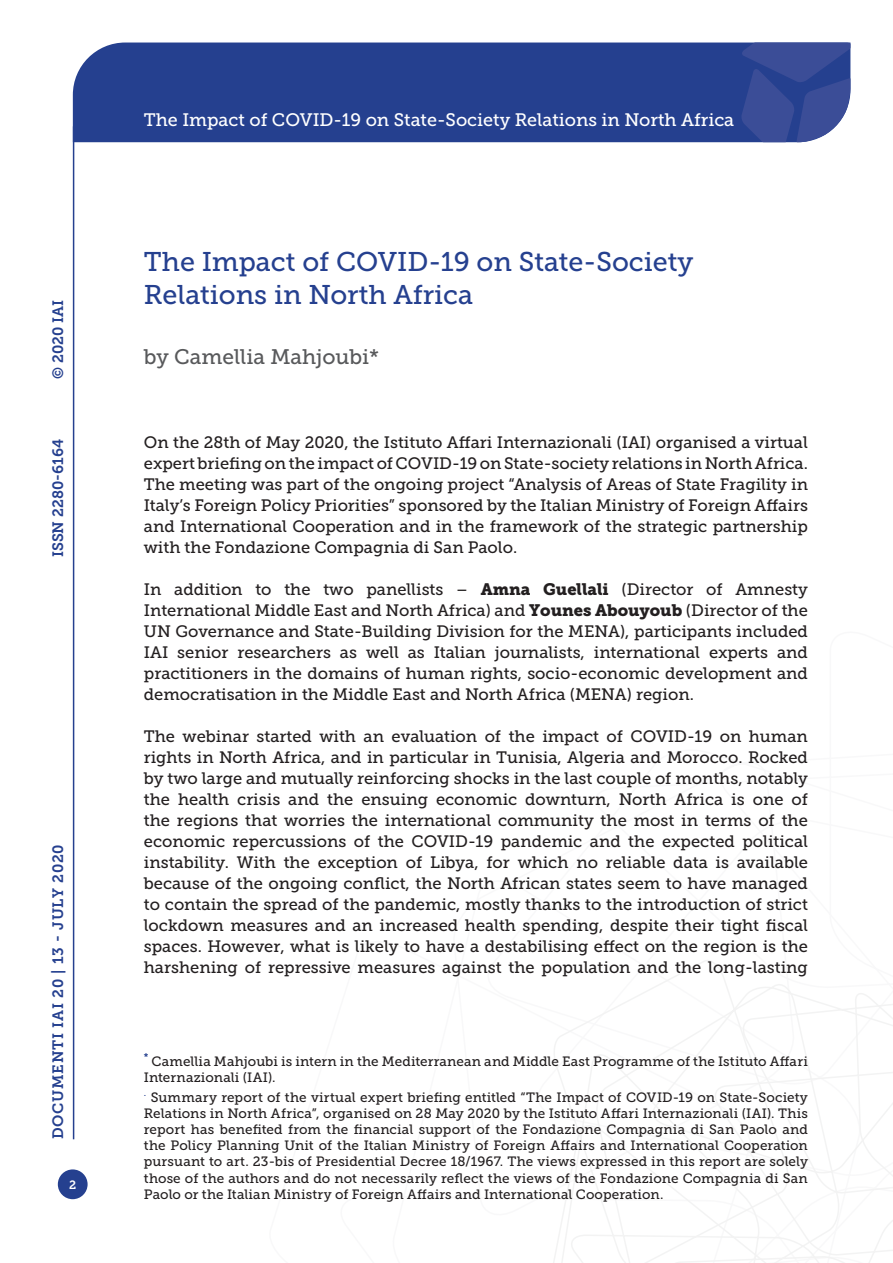
<style>
.page{position:relative;width:893px;height:1263px;background:#fff}
.page>*{position:absolute;margin:0;border:0;box-sizing:border-box;transform-origin:0 0}
.Titolo_prima{font:27px/32.4px "Museo Slab 500";color:#25408f}
.Autori{font:21px "Museo Slab 500";color:#58595b}
.t1{font:18px "Museo Slab 500";color:#fff}
.Testo{font:16.5px/21px "Museo Slab 500";color:#231f20;text-align:justify}
.t2{font:15px "Museo Slab 700";letter-spacing:.05em;color:#25408f}
.t3{font:15px "Museo Slab 700";color:#25408f}
.Nota{font:13.5px/16.2px "Museo Slab 500";letter-spacing:.01em;color:#231f20}
.t4{font:12px "Museo Slab 700";color:#fff}
.s1{font-family:"Museo Slab 900"}
</style>
<div class="page">
<svg style="left:553px;top:960px;width:340px;height:303px"></svg>
<div style="left:73px;top:43px;width:668px;height:99px;background:#25408f"></div>
<svg style="left:741px;top:43px;width:109px;height:99px"></svg>
<div style="left:58px;top:1169px;width:30px;height:30px;background:#25408f;border-radius:50%"></div>
<hr style="left:73px;top:126px;width:1px;height:1013px;background:#25408f">
<p class="t2" style="left:50px;top:379px;width:80px;rotate:-90deg">© 2020 IAI</p>
<p class="t3" style="left:50px;top:557px;width:120px;rotate:-90deg">ISSN 2280-6164</p>
<p class="t2" style="left:50px;top:1139px;width:296px;rotate:-90deg">DOCUMENTI IAI 20 | 13 - JULY 2020</p>
<p class="t4" style="left:69px;top:1178px;width:9px">2</p>
<p class="t1" style="left:144px;top:110px;width:592px">The Impact of COVID-19 on State-Society Relations in North Africa</p>
<p class="Titolo_prima" style="left:144px;top:246px;width:551px">The Impact of COVID-19 on State-Society<br>Relations in North Africa</p>
<p class="Autori" style="left:144px;top:345px;width:237px">by Camellia Mahjoubi*</p>
<p class="Testo" style="left:144px;top:431px;width:666px">On the 28th of May 2020, the Istituto Affari Internazionali (IAI) organised a virtual expert briefing on the impact of COVID-19 on State-society relations in North Africa.<br>The meeting was part of the ongoing project “Analysis of Areas of State Fragility in Italy’s Foreign Policy Priorities” sponsored by the Italian Ministry of Foreign Affairs and International Cooperation and in the framework of the strategic partnership with the Fondazione Compagnia di San Paolo.</p>
<p class="Testo" style="left:144px;top:578px;width:666px">In addition to the two panellists – <span class="s1">Amna Guellali</span> (Director of Amnesty International Middle East and North Africa) and <span class="s1">Younes Abouyoub</span> (Director of the UN Governance and State-Building Division for the MENA), participants included IAI senior researchers as well as Italian journalists, international experts and practitioners in the domains of human rights, socio-economic development and democratisation in the Middle East and North Africa (MENA) region.</p>
<p class="Testo" style="left:144px;top:725px;width:666px">The webinar started with an evaluation of the impact of COVID-19 on human rights in North Africa, and in particular in Tunisia, Algeria and Morocco. Rocked by two large and mutually reinforcing shocks in the last couple of months, notably the health crisis and the ensuing economic downturn, North Africa is one of the regions that worries the international community the most in terms of the economic repercussions of the COVID-19 pandemic and the expected political instability. With the exception of Libya, for which no reliable data is available because of the ongoing conflict, the North African states seem to have managed to contain the spread of the pandemic, mostly thanks to the introduction of strict lockdown measures and an increased health spending, despite their tight fiscal spaces. However, what is likely to have a destabilising effect on the region is the harshening of repressive measures against the population and the long-lasting</p>
<p class="Nota" style="left:144px;top:1053px;width:665px"><sup>*</sup> Camellia Mahjoubi is intern in the Mediterranean and Middle East Programme of the Istituto Affari<br>Internazionali (IAI).</p>
<p class="Nota" style="left:144px;top:1089px;width:666px;text-align:justify"><sup>.</sup> Summary report of the virtual expert briefing entitled “The Impact of COVID-19 on State-Society Relations in North Africa”, organised on 28 May 2020 by the Istituto Affari Internazionali (IAI). This report has benefited from the financial support of the Fondazione Compagnia di San Paolo and the Policy Planning Unit of the Italian Ministry of Foreign Affairs and International Cooperation pursuant to art. 23-bis of Presidential Decree 18/1967. The views expressed in this report are solely those of the authors and do not necessarily reflect the views of the Fondazione Compagnia di San Paolo or the Italian Ministry of Foreign Affairs and International Cooperation.</p>
</div>
